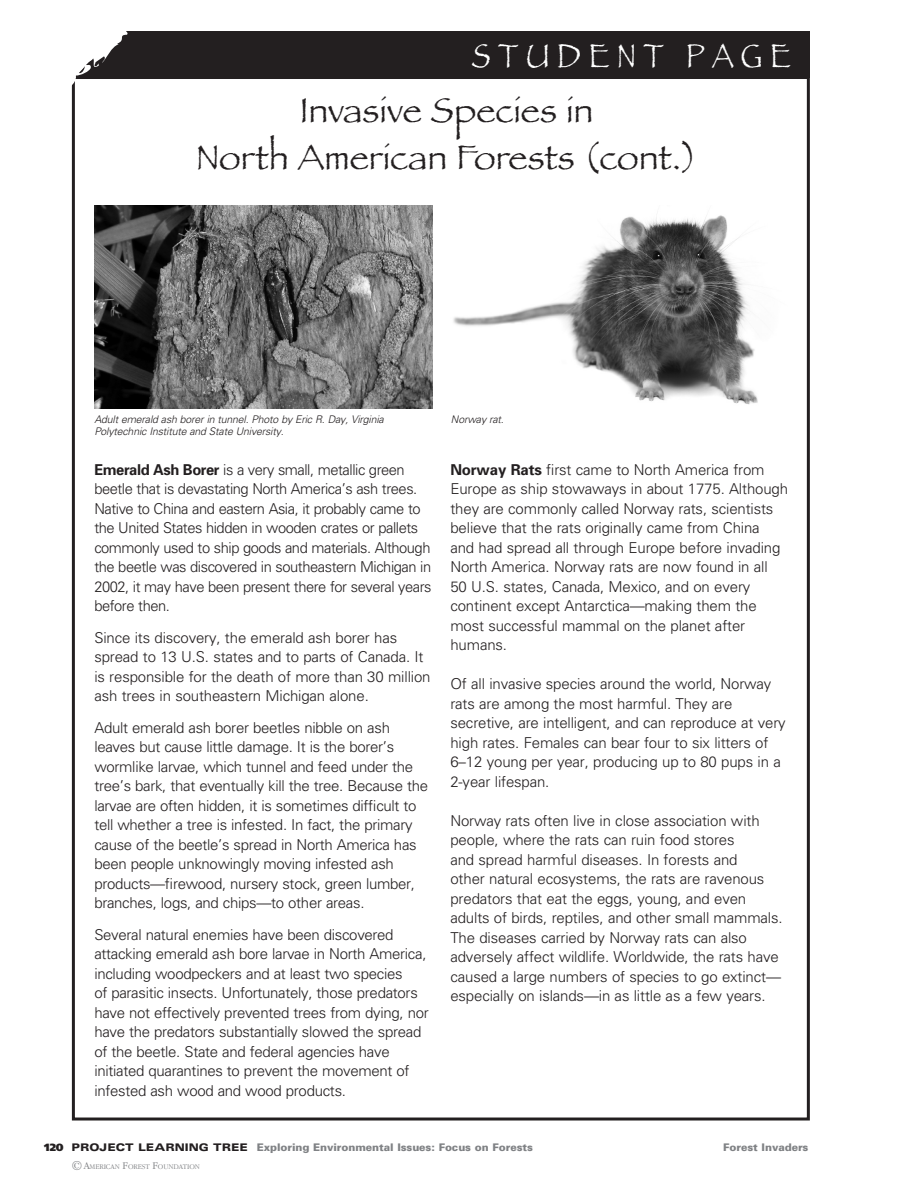
<style>
.page{position:relative;width:918px;height:1188px;background:#fff}
.page>*{position:absolute;margin:0;border:0;box-sizing:border-box;transform-origin:0 0}
.t1{font:36px/46.5px "Papyrus";color:#231f20;text-align:center}
.t2{font:34.5px "Papyrus";letter-spacing:.25em;color:#fff;scale:.85 1}
.t3{font:300 15px/19.5px "Univers";letter-spacing:-.01em;color:#231f20}
.t4{font:300 15px/19.5px "Univers";letter-spacing:-.03em;color:#231f20}
.Endnotes_Text{font:italic 300 10.5px/12.6px "Univers";letter-spacing:-.015em;color:#231f20}
.t5{font:900 10.5px "Univers";letter-spacing:-.005em;color:#808285}
.t6{font:300 7.35px "Garamond IT Cby BT";letter-spacing:-.005em;color:#808285}
.s1{font-weight:700}
.s2{font-family:"Frutiger";color:#231f20}
.s3{font-stretch:expanded;color:#231f20}
.s4{font-size:13.5px}
.s5{font-size:10.5px}
</style>
<div class="page">
<div style="left:0;top:31px;width:810px;height:46px;background:#231f20"></div>
<svg style="left:0;top:31px;width:158px;height:169px"></svg>
<img style="left:94px;top:205px;width:338px;height:203px">
<img style="left:453px;top:215px;width:305px;height:190px">
<h2 class="t2" style="left:472px;top:35px;width:377px">STUDENT PAGE</h2>
<p class="t1" style="left:196px;top:87px;width:503px">Invasive Species in<br>North American Forests (cont.)</p>
<p class="Endnotes_Text" style="left:94px;top:412px;width:291px">Adult emerald ash borer in tunnel. Photo by Eric R. Day, Virginia<br>Polytechnic Institute and State University.</p>
<p class="Endnotes_Text" style="left:451px;top:412px;width:54px">Norway rat.</p>
<p class="t4" style="left:94px;top:459px;width:339px"><span class="s1">Emerald Ash Borer</span> is a very small, metallic green beetle that is devastating North America’s ash trees.<br>Native to China and eastern Asia, it probably came to the United States hidden in wooden crates or pallets commonly used to ship goods and materials. Although the beetle was discovered in southeastern Michigan in 2002, it may have been present there for several years before then.</p>
<p class="t3" style="left:94px;top:627px;width:338px">Since its discovery, the emerald ash borer has spread to 13 U.S. states and to parts of Canada. It is responsible for the death of more than 30 million ash trees in southeastern Michigan alone.</p>
<p class="t3" style="left:94px;top:717px;width:335px">Adult emerald ash borer beetles nibble on ash leaves but cause little damage. It is the borer’s wormlike larvae, which tunnel and feed under the tree’s bark, that eventually kill the tree. Because the larvae are often hidden, it is sometimes difficult to tell whether a tree is infested. In fact, the primary cause of the beetle’s spread in North America has been people unknowingly moving infested ash products—firewood, nursery stock, green lumber, branches, logs, and chips—to other areas.</p>
<p class="t3" style="left:94px;top:924px;width:336px">Several natural enemies have been discovered attacking emerald ash bore larvae in North America, including woodpeckers and at least two species<br>of parasitic insects. Unfortunately, those predators have not effectively prevented trees from dying, nor have the predators substantially slowed the spread of the beetle. State and federal agencies have initiated quarantines to prevent the movement of infested ash wood and wood products.</p>
<p class="t3" style="left:450px;top:459px;width:339px"><span class="s1">Norway Rats</span> first came to North America from Europe as ship stowaways in about 1775. Although they are commonly called Norway rats, scientists believe that the rats originally came from China<br>and had spread all through Europe before invading North America. Norway rats are now found in all<br>50 U.S. states, Canada, Mexico, and on every continent except Antarctica—making them the most successful mammal on the planet after humans.</p>
<p class="t3" style="left:450px;top:674px;width:337px">Of all invasive species around the world, Norway rats are among the most harmful. They are secretive, are intelligent, and can reproduce at very high rates. Females can bear four to six litters of 6–12 young per year, producing up to 80 pups in a 2-year lifespan.</p>
<p class="t3" style="left:450px;top:810px;width:334px">Norway rats often live in close association with people, where the rats can ruin food stores<br>and spread harmful diseases. In forests and<br>other natural ecosystems, the rats are ravenous predators that eat the eggs, young, and even adults of birds, reptiles, and other small mammals.<br>The diseases carried by Norway rats can also adversely affect wildlife. Worldwide, the rats have caused a large numbers of species to go extinct— especially on islands—in as little as a few years.</p>
<p class="t5" style="left:44px;top:1140px;width:490px"><span class="s2">120</span> <span class="s3">PROJECT LEARNING TREE</span> Exploring Environmental Issues: Focus on Forests</p>
<p class="t5" style="left:723px;top:1140px;width:87px">Forest Invaders</p>
<p class="t6" style="left:72px;top:1162px;width:130px"><span class="s4">©</span><span class="s5">A</span>MERICAN <span class="s5">F</span>OREST <span class="s5">F</span>OUNDATION</p>
</div>
